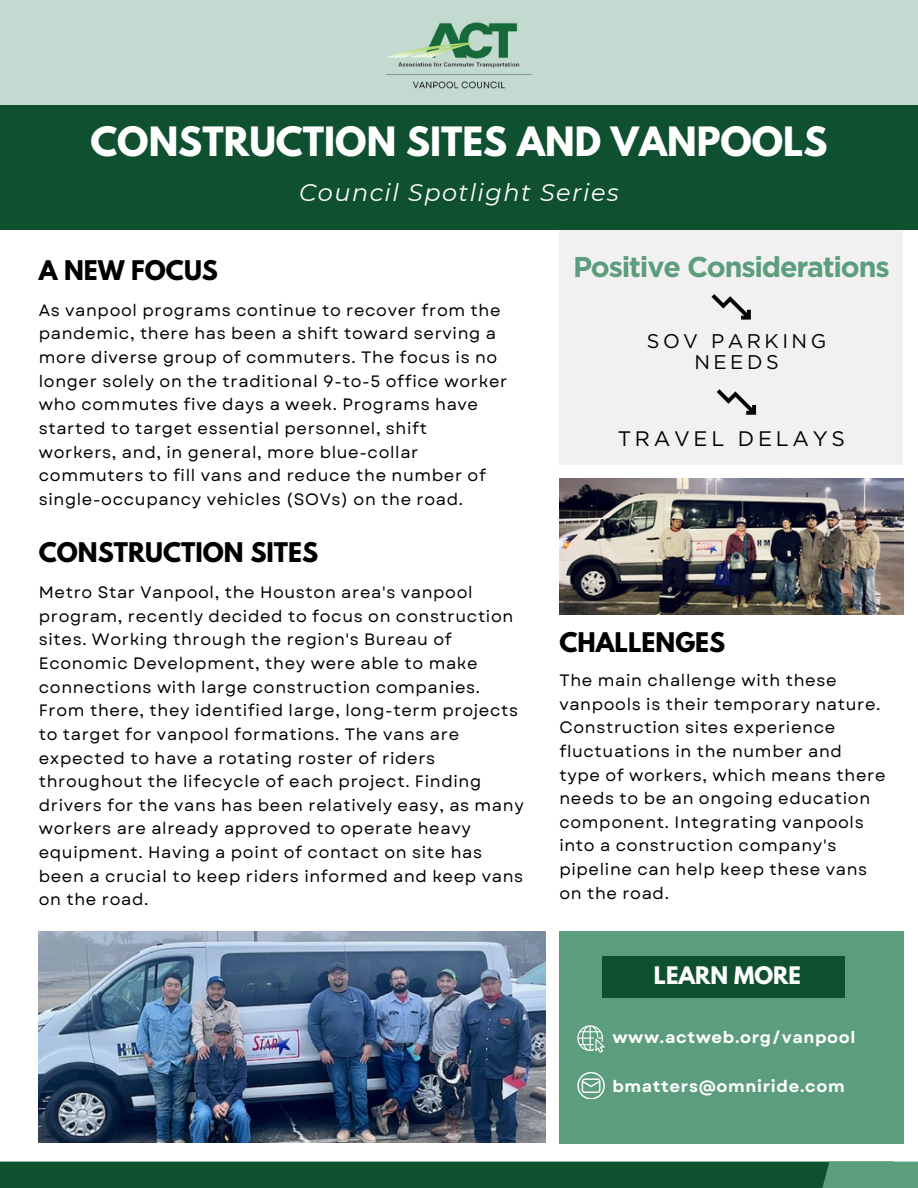
<style>
.page{position:relative;width:918px;height:1188px;background:#fff}
.page>*{position:absolute;margin:0;border:0;box-sizing:border-box;transform-origin:0 0}
.t1{font:700 35.85px "League Spartan";color:#fff}
.t2{font:700 28.65px "Gotham";letter-spacing:-.04em;color:#5b9d7d}
.t3{font:700 24px "League Spartan";color:#000}
.t4{font:italic 24px "Montserrat";letter-spacing:.06em;color:#fff}
.t5{font:700 21.45px "League Spartan";color:#fefefe}
.t6{font:21px "Gotham";letter-spacing:.175em;color:#000}
.t7{font:19.8px/21px "Gotham";letter-spacing:.175em;color:#000;text-align:center}
.t8{font:16.5px/23.7px "Garet";letter-spacing:.04em;color:#000}
.t9{font:700 16.5px "Garet";letter-spacing:.04em;color:#fff}
</style>
<div class="page">
<div style="left:0;top:0;width:918px;height:107px;background:#c2dacf"></div>
<div style="left:559px;top:227px;width:344px;height:238px;background:#f1f1f1"></div>
<div style="left:0;top:105px;width:918px;height:125px;background:#0e5030"></div>
<div style="left:0;top:1162px;width:894px;height:26px;background:#0e5030"></div>
<div style="left:822px;top:1162px;width:96px;height:26px;background:#5b9d7d"></div>
<div style="left:559px;top:931px;width:344px;height:213px;background:#5b9d7d"></div>
<div style="left:602px;top:956px;width:243px;height:41px;background:#0e5030"></div>
<svg style="left:577px;top:1025px;width:27px;height:27px"></svg>
<svg style="left:577px;top:1072px;width:27px;height:27px"></svg>
<img style="left:39px;top:931px;width:506px;height:212px">
<svg style="left:711px;top:294px;width:40px;height:26px"></svg>
<svg style="left:717px;top:389px;width:39px;height:26px"></svg>
<img style="left:559px;top:478px;width:345px;height:136px">
<img style="left:386px;top:22px;width:146px;height:67px">
<p class="t1" style="left:90px;top:124px;width:739px">CONSTRUCTION SITES AND VANPOOLS</p>
<p class="t3" style="left:39px;top:258px;width:181px">A NEW FOCUS</p>
<p class="t4" style="left:299px;top:178px;width:321px">Council Spotlight Series</p>
<p class="t2" style="left:573px;top:249px;width:318px">Positive Considerations</p>
<h6 class="t8" style="left:39px;top:298px;width:470px">As vanpool programs continue to recover from the pandemic, there has been a shift toward serving a more diverse group of commuters. The focus is no longer solely on the traditional 9-to-5 office worker who commutes five days a week. Programs have started to target essential personnel, shift workers, and, in general, more blue-collar commuters to fill vans and reduce the number of single-occupancy vehicles (SOVs) on the road.</h6>
<h3 class="t3" style="left:39px;top:540px;width:281px">CONSTRUCTION SITES</h3>
<h6 class="t8" style="left:39px;top:581px;width:486px">Metro Star Vanpool, the Houston area's vanpool program, recently decided to focus on construction sites. Working through the region's Bureau of Economic Development, they were able to make connections with large construction companies.<br>From there, they identified large, long-term projects to target for vanpool formations. The vans are expected to have a rotating roster of riders throughout the lifecycle of each project. Finding drivers for the vans has been relatively easy, as many workers are already approved to operate heavy equipment. Having a point of contact on site has been a crucial to keep riders informed and keep vans on the road.</h6>
<h1 class="t7" style="left:647px;top:330px;width:181px">SOV PARKING<br>NEEDS</h1>
<h4 class="t6" style="left:618px;top:425px;width:229px">TRAVEL DELAYS</h4>
<p class="t3" style="left:559px;top:631px;width:167px">CHALLENGES</p>
<p class="t8" style="left:559px;top:668px;width:328px">The main challenge with these vanpools is their temporary nature.<br>Construction sites experience fluctuations in the number and type of workers, which means there needs to be an ongoing education component. Integrating vanpools into a construction company's pipeline can help keep these vans on the road.</p>
<h3 class="t5" style="left:654px;top:965px;width:149px">LEARN MORE</h3>
<p class="t9" style="left:612px;top:1025px;width:245px">www.actweb.org/vanpool</p>
<h3 class="t9" style="left:612px;top:1074px;width:234px">bmatters@omniride.com</h3>
</div>
